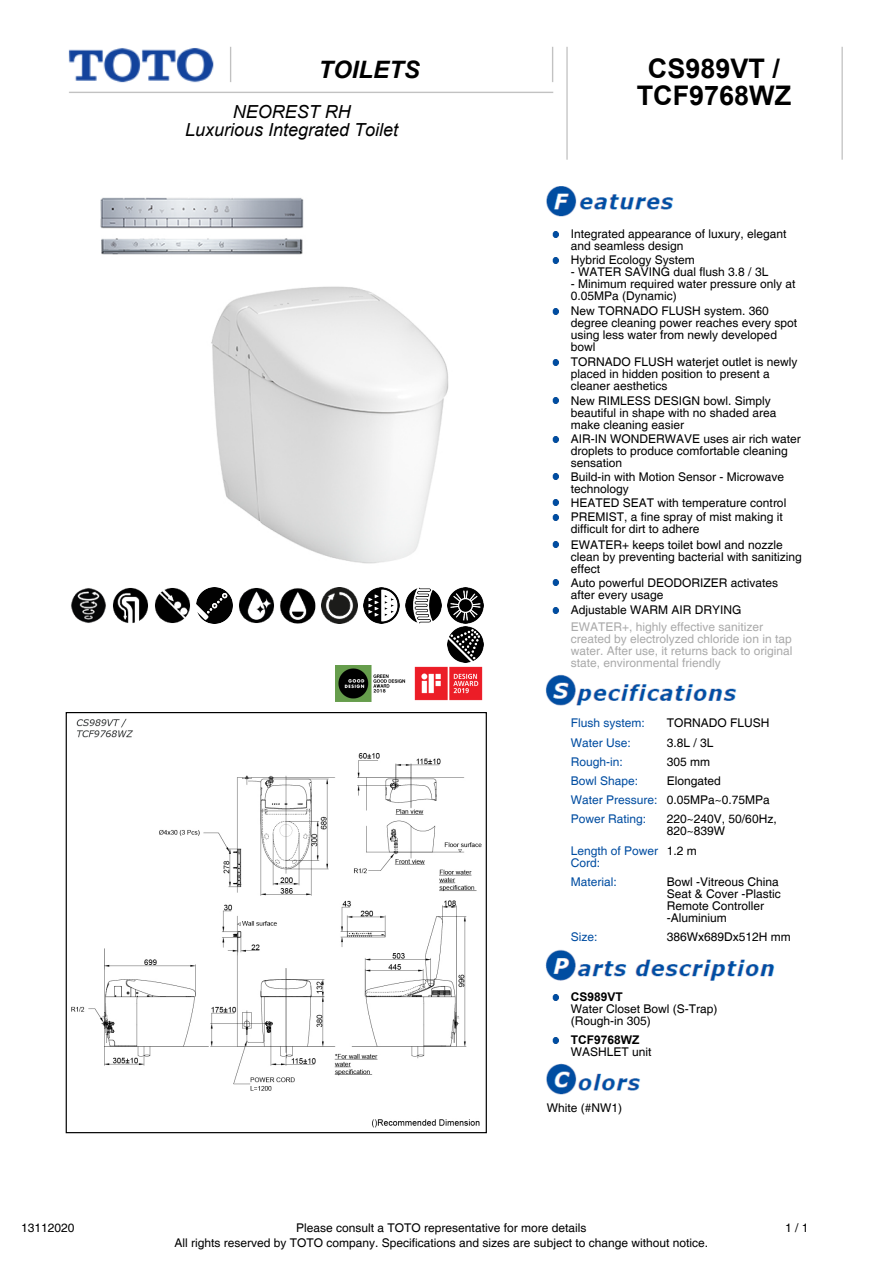
<style>
.page{position:relative;width:893px;height:1263px;background:#fff}
.page>*{position:absolute;margin:0;border:0;box-sizing:border-box;transform-origin:0 0}
.t1{font:700 27px/27px "Arial";color:#000;text-align:center}
.t2{font:italic 700 24px "Arial";color:#000}
.t3{font:italic 18px/18px "Arial";color:#000;text-align:center}
.t4{font:12px/12px "Helvetica";color:#000}
.t5{font:12px/12px "Helvetica";color:#aaa}
.t6{font:12px/19.2px "Helvetica";color:#004da1}
.t7{font:700 12px "Arial";color:#000}
.s1{color:#000}
</style>
<div class="page">
<img style="left:68px;top:46px;width:775px;height:114px">
<img style="left:68px;top:157px;width:418px;height:407px">
<img style="left:71px;top:588px;width:35px;height:35px">
<img style="left:113px;top:588px;width:35px;height:35px">
<img style="left:155px;top:588px;width:35px;height:35px">
<img style="left:196px;top:588px;width:36px;height:36px">
<img style="left:239px;top:588px;width:35px;height:35px">
<img style="left:280px;top:588px;width:36px;height:36px">
<img style="left:322px;top:588px;width:36px;height:36px">
<img style="left:364px;top:588px;width:36px;height:36px">
<img style="left:405px;top:588px;width:36px;height:36px">
<img style="left:447px;top:588px;width:36px;height:36px">
<img style="left:447px;top:627px;width:36px;height:36px">
<img style="left:335px;top:666px;width:71px;height:36px">
<img style="left:414px;top:666px;width:69px;height:35px">
<img style="left:71px;top:718px;width:411px;height:410px">
<img style="left:546px;top:186px;width:128px;height:31px">
<svg style="left:552px;top:231px;width:7px;height:6px"></svg>
<svg style="left:552px;top:257px;width:7px;height:6px"></svg>
<svg style="left:552px;top:308px;width:7px;height:6px"></svg>
<svg style="left:552px;top:359px;width:7px;height:6px"></svg>
<svg style="left:552px;top:398px;width:7px;height:6px"></svg>
<svg style="left:552px;top:436px;width:7px;height:6px"></svg>
<svg style="left:552px;top:474px;width:7px;height:6px"></svg>
<svg style="left:552px;top:500px;width:7px;height:6px"></svg>
<svg style="left:552px;top:514px;width:7px;height:6px"></svg>
<svg style="left:552px;top:542px;width:7px;height:6px"></svg>
<svg style="left:552px;top:580px;width:7px;height:6px"></svg>
<svg style="left:552px;top:607px;width:7px;height:6px"></svg>
<img style="left:545px;top:674px;width:192px;height:32px">
<img style="left:545px;top:949px;width:230px;height:32px">
<svg style="left:552px;top:994px;width:7px;height:6px"></svg>
<svg style="left:552px;top:1037px;width:7px;height:6px"></svg>
<img style="left:546px;top:1063px;width:95px;height:32px">
<h2 class="t2" style="left:318px;top:54px;width:103px">TOILETS</h2>
<h1 class="t1" style="left:637px;top:55px;width:156px">CS989VT /<br>TCF9768WZ</h1>
<h3 class="t3" style="left:185px;top:103px;width:215px">NEOREST RH<br>Luxurious Integrated Toilet</h3>
<p class="t4" style="left:571px;top:228px;width:217px">Integrated appearance of luxury, elegant and seamless design</p>
<p class="t4" style="left:571px;top:255px;width:126px">Hybrid Ecology System</p>
<p class="t4" style="left:571px;top:267px;width:199px">- WATER SAVING dual flush 3.8 / 3L</p>
<p class="t4" style="left:571px;top:279px;width:226px">- Minimum required water pressure only at<br>0.05MPa (Dynamic)</p>
<p class="t4" style="left:571px;top:305px;width:228px">New TORNADO FLUSH system. 360 degree cleaning power reaches every spot using less water from newly developed bowl</p>
<p class="t4" style="left:571px;top:356px;width:228px">TORNADO FLUSH waterjet outlet is newly placed in hidden position to present a cleaner aesthetics</p>
<p class="t4" style="left:571px;top:395px;width:207px">New RIMLESS DESIGN bowl. Simply beautiful in shape with no shaded area make cleaning easier</p>
<p class="t4" style="left:571px;top:433px;width:232px">AIR-IN WONDERWAVE uses air rich water droplets to produce comfortable cleaning sensation</p>
<p class="t4" style="left:571px;top:471px;width:215px">Build-in with Motion Sensor - Microwave technology</p>
<p class="t4" style="left:571px;top:496px;width:217px;line-height:14.5px">HEATED SEAT with temperature control<br>PREMIST, a fine spray of mist making it</p>
<p class="t4" style="left:571px;top:522px;width:213px;line-height:15.3px">difficult for dirt to adhere<br>EWATER+ keeps toilet bowl and nozzle</p>
<p class="t4" style="left:571px;top:551px;width:232px">clean by preventing bacterial with sanitizing effect</p>
<p class="t4" style="left:571px;top:577px;width:209px">Auto powerful DEODORIZER activates after every usage</p>
<p class="t4" style="left:571px;top:605px;width:172px">Adjustable WARM AIR DRYING</p>
<p class="t5" style="left:571px;top:622px;width:223px">EWATER+, highly effective sanitizer created by electrolyzed chloride ion in tap water. After use, it returns back to original state, environmental friendly</p>
<p class="t6" style="left:571px;top:714px;width:76px">Flush system:</p>
<p class="t4" style="left:667px;top:718px;width:104px">TORNADO FLUSH</p>
<p class="t6" style="left:571px;top:733px;width:62px">Water Use:</p>
<p class="t4" style="left:667px;top:737px;width:48px">3.8L / 3L</p>
<p class="t6" style="left:571px;top:752px;width:54px">Rough-in:</p>
<p class="t4" style="left:667px;top:756px;width:45px">305 mm</p>
<p class="t6" style="left:571px;top:772px;width:69px">Bowl Shape:</p>
<p class="t6" style="left:571px;top:772px;width:201px;text-indent:96px"><span class="s1">Elongated<br></span>Water Pressure: <span class="s1">0.05MPa~0.75MPa<br></span>Power Rating:</p>
<p class="t4" style="left:667px;top:814px;width:111px">220~240V, 50/60Hz,<br>820~839W</p>
<p class="t6" style="left:571px;top:845px;width:89px;line-height:12px">Length of Power<br>Cord:</p>
<p class="t4" style="left:667px;top:845px;width:32px">1.2 m</p>
<p class="t6" style="left:571px;top:872px;width:48px">Material:</p>
<p class="t4" style="left:667px;top:876px;width:116px">Bowl -Vitreous China<br>Seat &amp; Cover -Plastic<br>Remote Controller -Aluminium</p>
<p class="t6" style="left:571px;top:928px;width:28px">Size:</p>
<p class="t4" style="left:667px;top:931px;width:126px">386Wx689Dx512H mm</p>
<p class="t7" style="left:571px;top:988px;width:54px">CS989VT</p>
<p class="t4" style="left:571px;top:1003px;width:148px">Water Closet Bowl (S-Trap) (Rough-in 305)</p>
<p class="t7" style="left:571px;top:1032px;width:70px">TCF9768WZ</p>
<p class="t4" style="left:571px;top:1046px;width:82px">WASHLET unit</p>
<p class="t4" style="left:547px;top:1102px;width:77px">White (#NW1)</p>
<p class="t4" style="left:21px;top:1222px;width:55px">13112020</p>
<p class="t4" style="left:174px;top:1221px;width:535px;line-height:15px;text-align:center">Please consult a TOTO representative for more details<br>All rights reserved by TOTO company. Specifications and sizes are subject to change without notice.</p>
<p class="t4" style="left:785px;top:1222px;width:25px">1 / 1</p>
</div>
